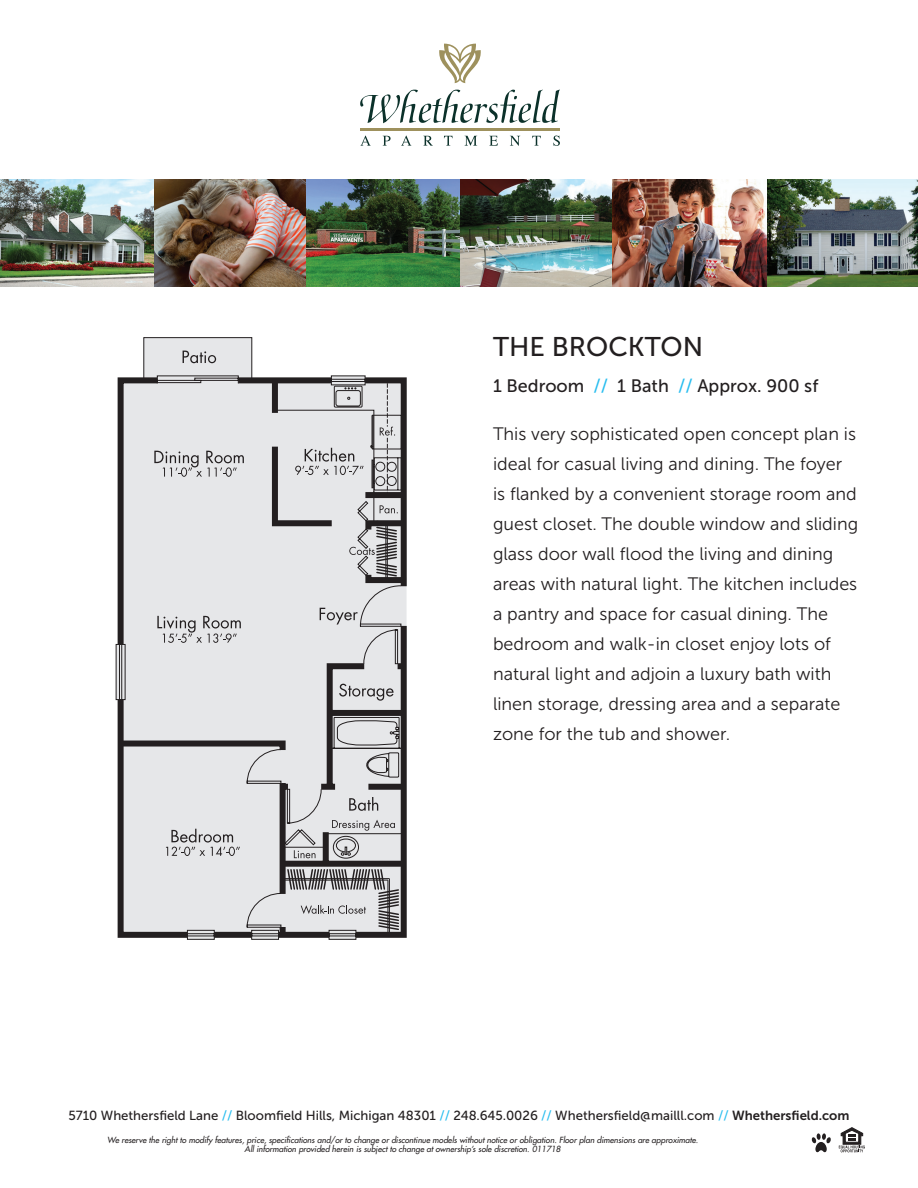
<style>
.page{position:relative;width:918px;height:1188px;background:#fff}
.page>*{position:absolute;margin:0;border:0;box-sizing:border-box;transform-origin:0 0}
.t1{font:27px "Museo Sans 500";color:#231f20}
.t2{font:18px/30px "Museo Sans 300";color:#231f20}
.t3{font:18px "Museo Sans 500";color:#231f20}
.t4{font:13.2px "Museo Sans 500";color:#231f20}
.t5{font:italic 8.25px/9.9px "Futura";color:#231f20;text-align:center}
.s1{color:#28bdef}
.s2{font-family:"Museo Sans 700"}
</style>
<div class="page">
<img style="left:0;top:180px;width:918px;height:106px">
<svg style="left:360px;top:136px;width:11px;height:10px"></svg>
<svg style="left:383px;top:136px;width:8px;height:10px"></svg>
<svg style="left:401px;top:136px;width:10px;height:10px"></svg>
<svg style="left:423px;top:136px;width:10px;height:10px"></svg>
<svg style="left:444px;top:136px;width:9px;height:10px"></svg>
<svg style="left:465px;top:136px;width:12px;height:10px"></svg>
<svg style="left:489px;top:136px;width:9px;height:10px"></svg>
<svg style="left:510px;top:136px;width:10px;height:10px"></svg>
<svg style="left:532px;top:136px;width:9px;height:10px"></svg>
<svg style="left:553px;top:136px;width:7px;height:10px"></svg>
<svg style="left:360px;top:90px;width:200px;height:33px"></svg>
<hr style="left:360px;top:128px;width:200px;height:2px;background:#9e915d">
<svg style="left:439px;top:44px;width:42px;height:39px"></svg>
<div style="left:145px;top:338px;width:108px;height:36px;background:#e6e7e9"></div>
<svg style="left:116px;top:374px;width:291px;height:566px;background:#d1d1d3"></svg>
<div style="left:283px;top:861px;width:121px;height:6px;background:#231f20"></div>
<div style="left:323px;top:832px;width:6px;height:32px;background:#231f20"></div>
<hr style="left:326px;top:833px;width:78px;height:1px;background:#231f20">
<div style="left:365px;top:492px;width:39px;height:6px;background:#231f20"></div>
<hr style="left:283px;top:847px;width:43px;height:1px;background:#231f20">
<div style="left:143px;top:337px;width:109px;height:42px;border:1px solid #231f20"></div>
<svg style="left:157px;top:616px;width:84px;height:27px;background:#c3c3c5"></svg>
<svg style="left:294px;top:850px;width:21px;height:8px"></svg>
<svg style="left:332px;top:820px;width:63px;height:39px;background:#c9cacc"></svg>
<svg style="left:286px;top:868px;width:114px;height:63px;background:#bababc"></svg>
<svg style="left:166px;top:829px;width:74px;height:27px;background:#c3c3c5"></svg>
<svg style="left:154px;top:451px;width:90px;height:26px;background:#c3c3c5"></svg>
<svg style="left:320px;top:608px;width:38px;height:17px"></svg>
<svg style="left:183px;top:351px;width:33px;height:12px"></svg>
<svg style="left:339px;top:684px;width:55px;height:17px"></svg>
<svg style="left:349px;top:797px;width:29px;height:14px"></svg>
<svg style="left:331px;top:717px;width:72px;height:61px;background:#c1c1c3"></svg>
<svg style="left:274px;top:375px;width:128px;height:203px;background:#c8c8ca"></svg>
<svg style="left:839px;top:1127px;width:26px;height:25px"></svg>
<svg style="left:812px;top:1133px;width:19px;height:20px"></svg>
<h1 class="t1" style="left:493px;top:332px;width:212px">THE BROCKTON</h1>
<p class="t3" style="left:493px;top:376px;width:327px">1 Bedroom <span class="s1">//</span> 1 Bath <span class="s1">//</span> Approx. 900 sf</p>
<p class="t2" style="left:493px;top:419px;width:367px">This very sophisticated open concept plan is ideal for casual living and dining. The foyer is flanked by a convenient storage room and guest closet. The double window and sliding glass door wall flood the living and dining areas with natural light. The kitchen includes a pantry and space for casual dining. The bedroom and walk-in closet enjoy lots of natural light and adjoin a luxury bath with linen storage, dressing area and a separate zone for the tub and shower.</p>
<p class="t4" style="left:68px;top:1108px;width:783px">5710 Whethersfield Lane <span class="s1">//</span> Bloomfield Hills, Michigan 48301 <span class="s1">//</span> 248.645.0026 <span class="s1">//</span> Whethersfield@mailll.com <span class="s1">//</span> <span class="s2">Whethersfield.com</span></p>
<p class="t5" style="left:107px;top:1134px;width:592px">We reserve the right to modify features, price, specifications and/or to change or discontinue models without notice or obligation. Floor plan dimensions are approximate.<br>All information provided herein is subject to change at ownership’s sole discretion. 011718</p>
</div>
